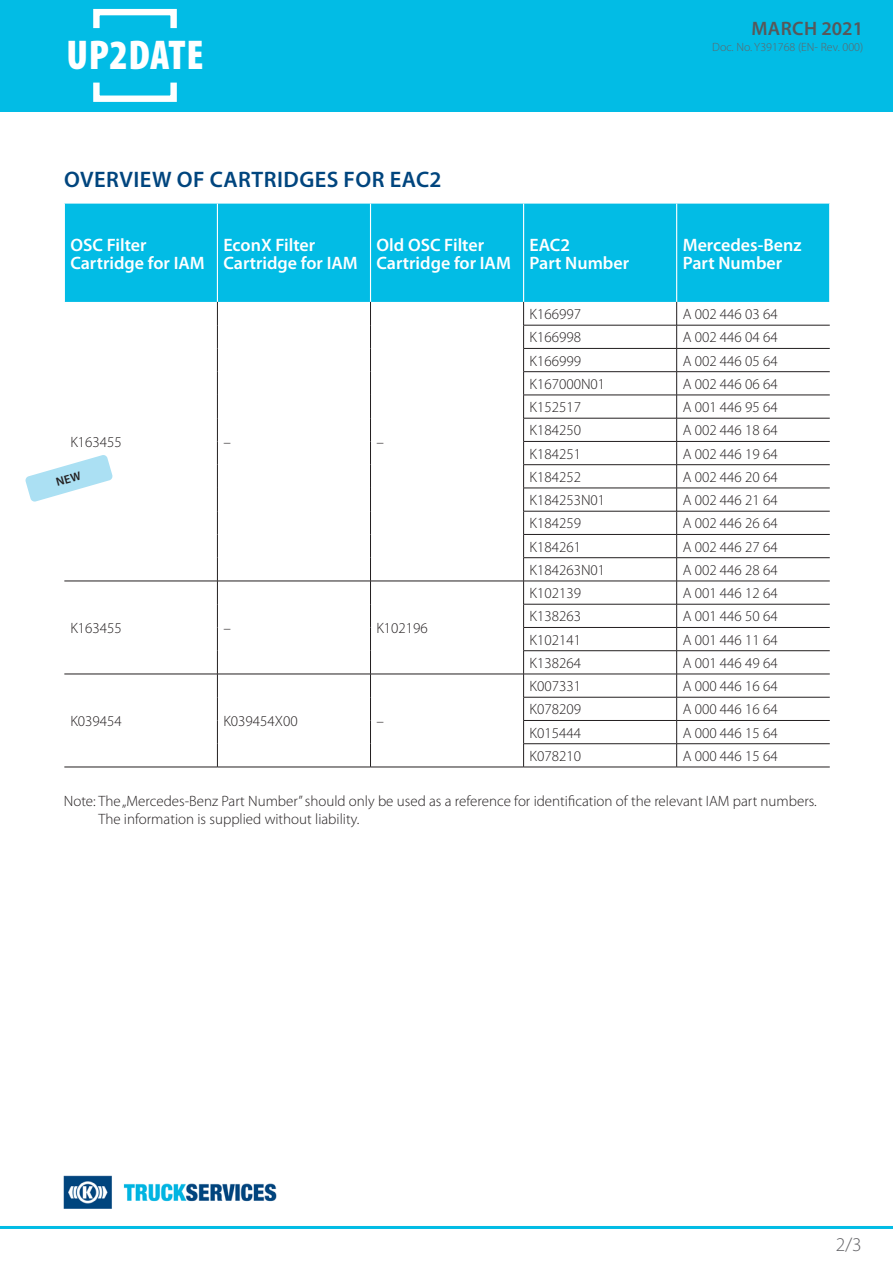
<style>
.page{position:relative;width:893px;height:1263px;background:#fff}
.page>*{position:absolute;margin:0;border:0;box-sizing:border-box;transform-origin:0 0}
.t1{font:900 condensed 41.85px "Myriad Pro";letter-spacing:.01em;color:#fff}
.SUB_TITLE{font:600 22.5px "Myriad Pro";letter-spacing:.02em;color:#00457e}
.t2{font:600 19.5px "Myriad Pro";letter-spacing:.015em;color:#57585a}
.t3{font:300 19.5px "Myriad Pro";color:#636366}
.Cell_Header{font:600 18px/18px "Myriad Pro";color:#fff}
.Cell_Body{font:300 15px "Myriad Pro";color:#231f20}
.BODY_Text{font:300 15px/18px "Myriad Pro";color:#231f20}
.t4{font:300 12px "Myriad Pro";color:#636366}
</style>
<div class="page">
<div style="left:0;top:0;width:893px;height:112px;background:#02bce5"></div>
<img style="left:64px;top:1176px;width:213px;height:32px">
<div style="left:93px;top:79px;width:84px;height:23px;border:6px solid #fff"></div>
<div style="left:93px;top:9px;width:84px;height:22px;border:6px solid #fff"></div>
<hr style="left:0;top:1226px;width:893px;height:3px;background:#02bce5">
<div style="left:65px;top:204px;width:764px;height:98px;background:#02bce5"></div>
<hr style="left:217px;top:204px;width:1px;height:98px;background:#fff">
<hr style="left:370px;top:204px;width:1px;height:98px;background:#fff">
<hr style="left:523px;top:204px;width:1px;height:98px;background:#fff">
<hr style="left:676px;top:204px;width:1px;height:98px;background:#fff">
<hr style="left:523px;top:325px;width:154px;height:1px;background:#231f20">
<hr style="left:677px;top:325px;width:153px;height:1px;background:#231f20">
<hr style="left:523px;top:348px;width:154px;height:1px;background:#231f20">
<hr style="left:677px;top:348px;width:153px;height:1px;background:#231f20">
<hr style="left:523px;top:371px;width:154px;height:1px;background:#231f20">
<hr style="left:677px;top:371px;width:153px;height:1px;background:#231f20">
<hr style="left:523px;top:395px;width:154px;height:1px;background:#231f20">
<hr style="left:677px;top:395px;width:153px;height:1px;background:#231f20">
<hr style="left:523px;top:418px;width:154px;height:1px;background:#231f20">
<hr style="left:677px;top:418px;width:153px;height:1px;background:#231f20">
<hr style="left:523px;top:441px;width:154px;height:1px;background:#231f20">
<hr style="left:677px;top:441px;width:153px;height:1px;background:#231f20">
<hr style="left:523px;top:464px;width:154px;height:1px;background:#231f20">
<hr style="left:677px;top:464px;width:153px;height:1px;background:#231f20">
<hr style="left:523px;top:488px;width:154px;height:1px;background:#231f20">
<hr style="left:677px;top:488px;width:153px;height:1px;background:#231f20">
<hr style="left:523px;top:511px;width:154px;height:1px;background:#231f20">
<hr style="left:677px;top:511px;width:153px;height:1px;background:#231f20">
<hr style="left:523px;top:534px;width:154px;height:1px;background:#231f20">
<hr style="left:677px;top:534px;width:153px;height:1px;background:#231f20">
<hr style="left:523px;top:557px;width:154px;height:1px;background:#231f20">
<hr style="left:677px;top:557px;width:153px;height:1px;background:#231f20">
<hr style="left:64px;top:581px;width:153px;height:1px;background:#231f20">
<hr style="left:217px;top:581px;width:153px;height:1px;background:#231f20">
<hr style="left:370px;top:581px;width:154px;height:1px;background:#231f20">
<hr style="left:524px;top:581px;width:153px;height:1px;background:#231f20">
<hr style="left:677px;top:581px;width:153px;height:1px;background:#231f20">
<hr style="left:523px;top:604px;width:154px;height:1px;background:#231f20">
<hr style="left:677px;top:604px;width:153px;height:1px;background:#231f20">
<hr style="left:523px;top:627px;width:154px;height:1px;background:#231f20">
<hr style="left:677px;top:627px;width:153px;height:1px;background:#231f20">
<hr style="left:523px;top:650px;width:154px;height:1px;background:#231f20">
<hr style="left:677px;top:650px;width:153px;height:1px;background:#231f20">
<hr style="left:64px;top:674px;width:153px;height:1px;background:#231f20">
<hr style="left:217px;top:674px;width:153px;height:1px;background:#231f20">
<hr style="left:370px;top:674px;width:154px;height:1px;background:#231f20">
<hr style="left:524px;top:674px;width:153px;height:1px;background:#231f20">
<hr style="left:677px;top:674px;width:153px;height:1px;background:#231f20">
<hr style="left:523px;top:697px;width:154px;height:1px;background:#231f20">
<hr style="left:677px;top:697px;width:153px;height:1px;background:#231f20">
<hr style="left:523px;top:720px;width:154px;height:1px;background:#231f20">
<hr style="left:677px;top:720px;width:153px;height:1px;background:#231f20">
<svg style="left:217px;top:302px;width:1px;height:465px"></svg>
<svg style="left:370px;top:302px;width:1px;height:465px"></svg>
<hr style="left:523px;top:743px;width:154px;height:1px;background:#231f20">
<svg style="left:523px;top:302px;width:1px;height:465px"></svg>
<hr style="left:677px;top:743px;width:153px;height:1px;background:#231f20">
<svg style="left:676px;top:302px;width:1px;height:465px"></svg>
<hr style="left:64px;top:767px;width:153px;height:1px;background:#231f20">
<hr style="left:217px;top:767px;width:153px;height:1px;background:#231f20">
<hr style="left:370px;top:767px;width:154px;height:1px;background:#231f20">
<hr style="left:524px;top:767px;width:153px;height:1px;background:#231f20">
<hr style="left:677px;top:767px;width:153px;height:1px;background:#231f20">
<svg style="left:25px;top:455px;width:88px;height:47px"></svg>
<h1 class="t1" style="left:66px;top:32px;width:139px">UP2DATE</h1>
<p class="SUB_TITLE" style="left:64px;top:165px;width:379px">OVERVIEW OF CARTRIDGES FOR EAC2</p>
<h3 class="t2" style="left:751px;top:16px;width:113px">MARCH 2021</h3>
<p class="t4" style="left:712px;top:40px;width:152px">Doc. No. Y391768 (EN- Rev. 000)</p>
<p class="Cell_Header" style="left:70px;top:235px;width:136px">OSC Filter<br>Cartridge for IAM</p>
<p class="Cell_Header" style="left:223px;top:235px;width:136px">EconX Filter<br>Cartridge for IAM</p>
<p class="Cell_Header" style="left:376px;top:235px;width:136px">Old OSC Filter<br>Cartridge for IAM</p>
<p class="Cell_Header" style="left:530px;top:235px;width:101px">EAC2<br>Part Number</p>
<p class="Cell_Header" style="left:683px;top:235px;width:120px">Mercedes-Benz<br>Part Number</p>
<p class="Cell_Body" style="left:70px;top:433px;width:53px">K163455</p>
<p class="Cell_Body" style="left:223px;top:433px;width:9px">–</p>
<p class="Cell_Body" style="left:376px;top:433px;width:9px">–</p>
<p class="Cell_Body" style="left:70px;top:619px;width:53px">K163455</p>
<p class="Cell_Body" style="left:223px;top:619px;width:9px">–</p>
<p class="Cell_Body" style="left:376px;top:619px;width:53px">K102196</p>
<p class="Cell_Body" style="left:70px;top:712px;width:53px">K039454</p>
<p class="Cell_Body" style="left:223px;top:712px;width:76px">K039454X00</p>
<p class="Cell_Body" style="left:376px;top:712px;width:9px">–</p>
<p class="Cell_Body" style="left:530px;top:305px;width:53px">K166997</p>
<p class="Cell_Body" style="left:683px;top:305px;width:97px">A 002 446 03 64</p>
<p class="Cell_Body" style="left:530px;top:328px;width:53px">K166998</p>
<p class="Cell_Body" style="left:683px;top:328px;width:97px">A 002 446 04 64</p>
<p class="Cell_Body" style="left:530px;top:352px;width:53px">K166999</p>
<p class="Cell_Body" style="left:683px;top:352px;width:97px">A 002 446 05 64</p>
<p class="Cell_Body" style="left:530px;top:375px;width:77px">K167000N01</p>
<p class="Cell_Body" style="left:683px;top:375px;width:97px">A 002 446 06 64</p>
<p class="Cell_Body" style="left:530px;top:398px;width:53px">K152517</p>
<p class="Cell_Body" style="left:683px;top:398px;width:97px">A 001 446 95 64</p>
<p class="Cell_Body" style="left:530px;top:421px;width:53px">K184250</p>
<p class="Cell_Body" style="left:683px;top:421px;width:97px">A 002 446 18 64</p>
<p class="Cell_Body" style="left:530px;top:445px;width:53px">K184251</p>
<p class="Cell_Body" style="left:683px;top:445px;width:97px">A 002 446 19 64</p>
<p class="Cell_Body" style="left:530px;top:468px;width:53px">K184252</p>
<p class="Cell_Body" style="left:683px;top:468px;width:97px">A 002 446 20 64</p>
<p class="Cell_Body" style="left:530px;top:491px;width:77px">K184253N01</p>
<p class="Cell_Body" style="left:683px;top:491px;width:97px">A 002 446 21 64</p>
<p class="Cell_Body" style="left:530px;top:514px;width:53px">K184259</p>
<p class="Cell_Body" style="left:683px;top:514px;width:97px">A 002 446 26 64</p>
<p class="Cell_Body" style="left:530px;top:538px;width:53px">K184261</p>
<p class="Cell_Body" style="left:683px;top:538px;width:97px">A 002 446 27 64</p>
<p class="Cell_Body" style="left:530px;top:561px;width:77px">K184263N01</p>
<p class="Cell_Body" style="left:683px;top:561px;width:97px">A 002 446 28 64</p>
<p class="Cell_Body" style="left:530px;top:584px;width:53px">K102139</p>
<p class="Cell_Body" style="left:683px;top:584px;width:97px">A 001 446 12 64</p>
<p class="Cell_Body" style="left:530px;top:607px;width:53px">K138263</p>
<p class="Cell_Body" style="left:683px;top:607px;width:97px">A 001 446 50 64</p>
<p class="Cell_Body" style="left:530px;top:631px;width:53px">K102141</p>
<p class="Cell_Body" style="left:683px;top:631px;width:97px">A 001 446 11 64</p>
<p class="Cell_Body" style="left:530px;top:654px;width:53px">K138264</p>
<p class="Cell_Body" style="left:683px;top:654px;width:97px">A 001 446 49 64</p>
<p class="Cell_Body" style="left:530px;top:677px;width:53px">K007331</p>
<p class="Cell_Body" style="left:683px;top:677px;width:97px">A 000 446 16 64</p>
<p class="Cell_Body" style="left:530px;top:700px;width:53px">K078209</p>
<p class="Cell_Body" style="left:683px;top:700px;width:97px">A 000 446 16 64</p>
<p class="Cell_Body" style="left:530px;top:724px;width:53px">K015444</p>
<p class="Cell_Body" style="left:683px;top:724px;width:97px">A 000 446 15 64</p>
<p class="Cell_Body" style="left:530px;top:747px;width:53px">K078210</p>
<p class="Cell_Body" style="left:683px;top:747px;width:97px">A 000 446 15 64</p>
<p class="BODY_Text" style="left:98px;top:792px;width:720px;text-indent:-35px">Note: The „Mercedes-Benz Part Number” should only be used as a reference for identification of the relevant IAM part numbers.<br>The information is supplied without liability.</p>
<h3 class="t3" style="left:836px;top:1232px;width:27px">2/3</h3>
</div>
